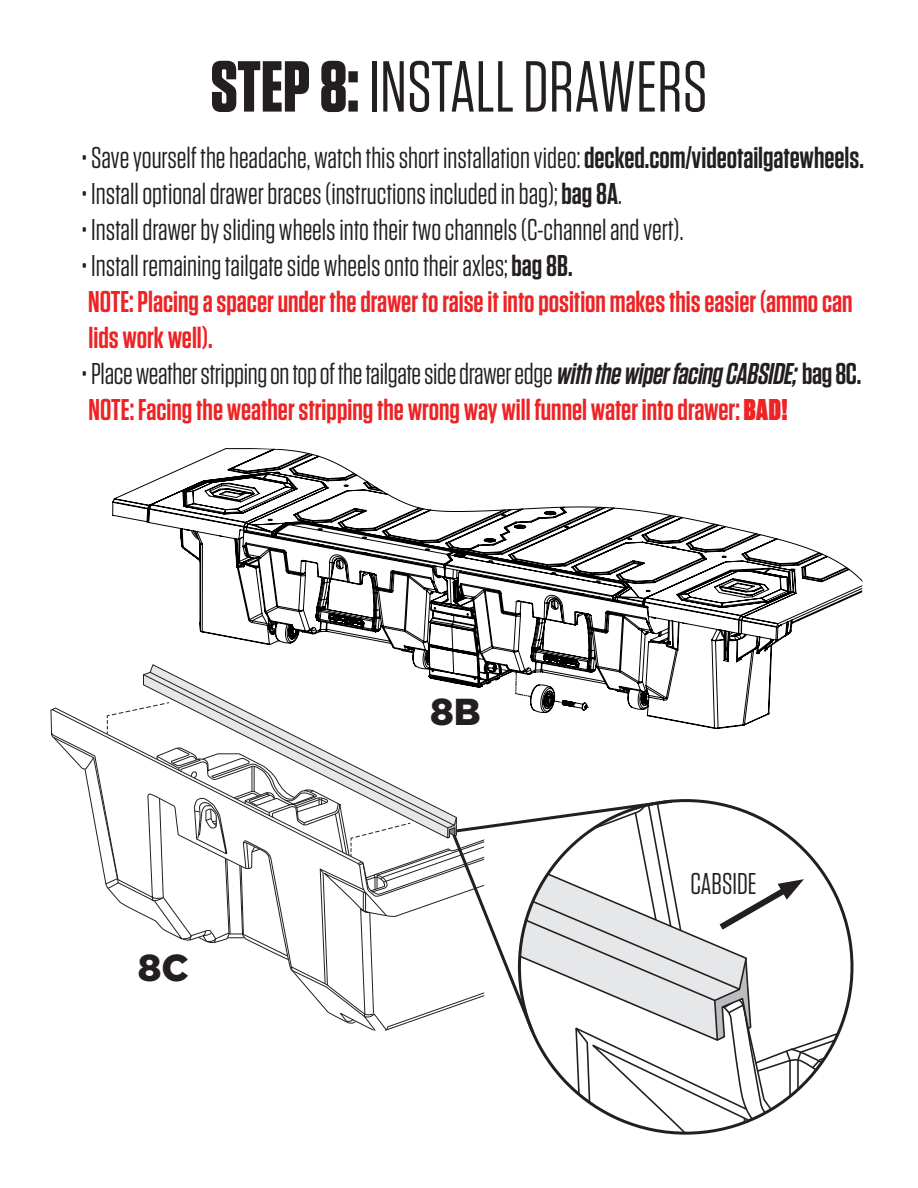
<style>
.page{position:relative;width:918px;height:1188px;background:#fff}
.page>*{position:absolute;margin:0;border:0;box-sizing:border-box;transform-origin:0 0}
.STEP_HEADER{font:72px "Tungsten";color:#231f20}
.STEP_NUMBERS{font:900 37.5px "Gotham";color:#231f20}
.Step_Instructions{font:30px "Tungsten";color:#231f20}
.Step_Instructions-2{font:600 30px "Tungsten";color:#ed2325}
.piece_headers{font:30px "Tungsten";color:#231f20}
.s1{font-weight:700}
.s2{font-weight:600}
.s3{font-weight:600;font-style:italic}
.s4{font-weight:900}
</style>
<div class="page">
<svg style="left:484px;top:799px;width:189px;height:203px"></svg>
<svg style="left:51px;top:707px;width:433px;height:324px"></svg>
<svg style="left:112px;top:448px;width:751px;height:281px"></svg>
<svg style="left:549px;top:700px;width:15px;height:2px"></svg>
<svg style="left:494px;top:666px;width:37px;height:31px"></svg>
<svg style="left:519px;top:801px;width:333px;height:332px"></svg>
<p class="STEP_HEADER" style="left:210px;top:50px;width:499px"><span class="s1">STEP 8:</span> INSTALL DRAWERS</p>
<p class="Step_Instructions" style="left:81px;top:142px;width:785px">• Save yourself the headache, watch this short installation video: <span class="s2">decked.com/videotailgatewheels.</span></p>
<p class="Step_Instructions" style="left:81px;top:178px;width:542px">• Install optional drawer braces (instructions included in bag); <span class="s2">bag 8A</span>.</p>
<p class="Step_Instructions" style="left:81px;top:214px;width:604px">• Install drawer by sliding wheels into their two channels (C-channel and vert).</p>
<p class="Step_Instructions" style="left:81px;top:250px;width:493px">• Install remaining tailgate side wheels onto their axles; <span class="s2">bag 8B.</span></p>
<p class="Step_Instructions-2" style="left:88px;top:286px;width:766px">NOTE: Placing a spacer under the drawer to raise it into position makes this easier (ammo can</p>
<p class="Step_Instructions-2" style="left:89px;top:322px;width:125px">lids work well).</p>
<p class="Step_Instructions" style="left:81px;top:358px;width:782px">• Place weather stripping on top of the tailgate side drawer edge <span class="s3">withthewiperfacingCABSIDE;</span><span class="s2">bag 8C.</span></p>
<p class="Step_Instructions-2" style="left:89px;top:394px;width:700px">NOTE: Facing the weather stripping the wrong way will funnel water into drawer: <span class="s4">BAD!</span></p>
<p class="STEP_NUMBERS" style="left:138px;top:942px;width:53px">8C</p>
<p class="STEP_NUMBERS" style="left:430px;top:686px;width:52px">8B</p>
<p class="piece_headers" style="left:691px;top:868px;width:68px">CABSIDE</p>
</div>
